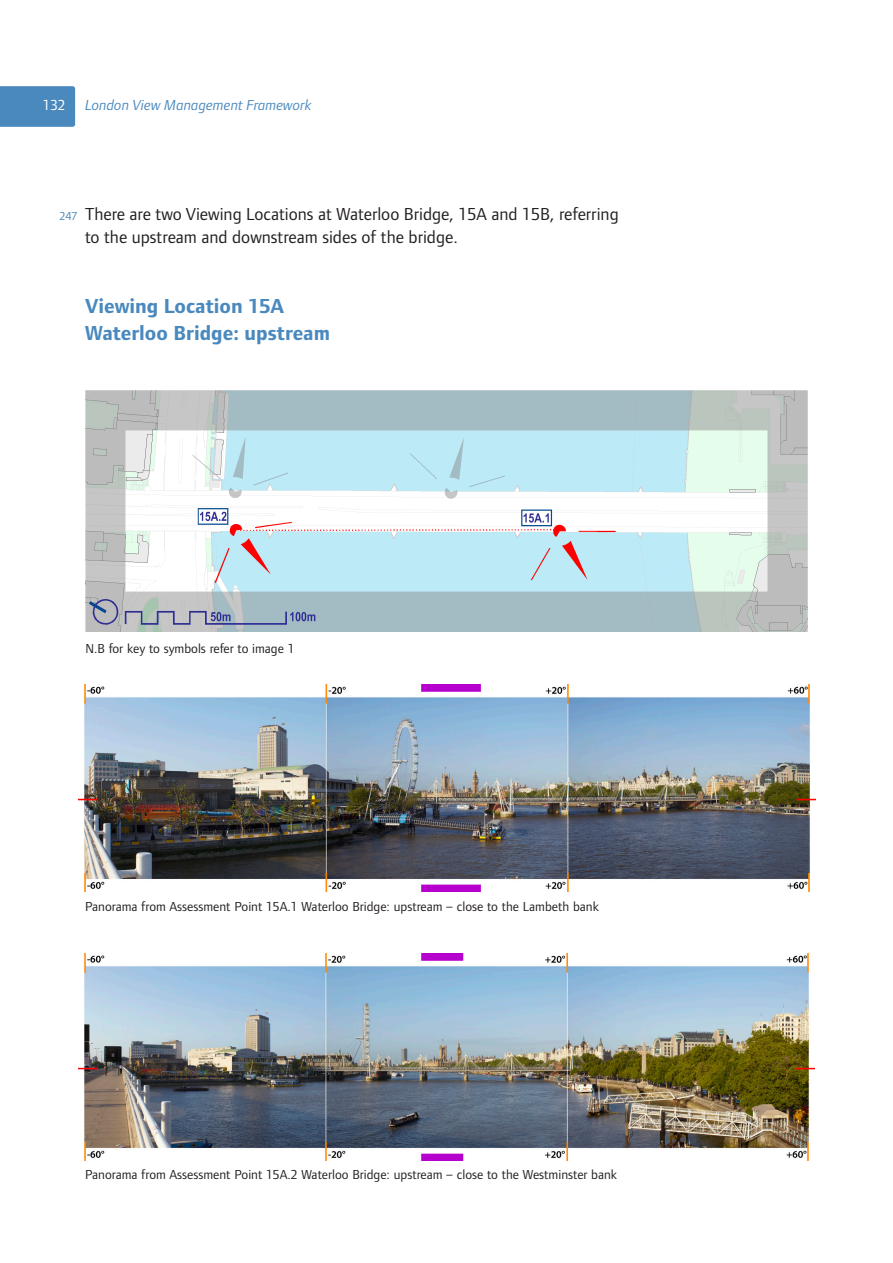
<style>
.page{position:relative;width:893px;height:1263px;background:#fff}
.page>*{position:absolute;margin:0;border:0;box-sizing:border-box;transform-origin:0 0}
.SPGviewingplacehead{font:700 21px/27px "Foundry Form Sans";color:#4a89be}
.SPGclause{font:18px/22.5px "Foundry Form Sans";color:#231f20}
.t1{font:italic 15px "Foundry Form Sans";color:#4a89be}
.t2{font:15px "Foundry Form Sans";color:#fff}
.esLabel{font:13.5px "Foundry Form Sans";color:#231f20}
.s1{font-size:12px;color:#4a89be}
</style>
<div class="page">
<img style="left:85px;top:391px;width:723px;height:240px">
<img style="left:79px;top:685px;width:736px;height:207px">
<img style="left:78px;top:953px;width:736px;height:207px">
<div style="left:0;top:86px;width:75px;height:41px;background:#4a89be"></div>
<p class="t2" style="left:43px;top:97px;width:24px">132</p>
<p class="t1" style="left:85px;top:97px;width:228px">London View Management Framework</p>
<p class="SPGclause" style="left:85px;top:203px;width:535px;text-indent:-26px"><span class="s1">247</span> There are two Viewing Locations at Waterloo Bridge, 15A and 15B, referring to the upstream and downstream sides of the bridge.</p>
<p class="SPGviewingplacehead" style="left:85px;top:293px;width:246px">Viewing Location 15A<br>Waterloo Bridge: upstream</p>
<p class="esLabel" style="left:85px;top:641px;width:211px">N.B for key to symbols refer to image 1</p>
<p class="esLabel" style="left:85px;top:899px;width:515px">Panorama from Assessment Point 15A.1 Waterloo Bridge: upstream – close to the Lambeth bank</p>
<p class="esLabel" style="left:85px;top:1167px;width:534px">Panorama from Assessment Point 15A.2 Waterloo Bridge: upstream – close to the Westminster bank</p>
</div>
